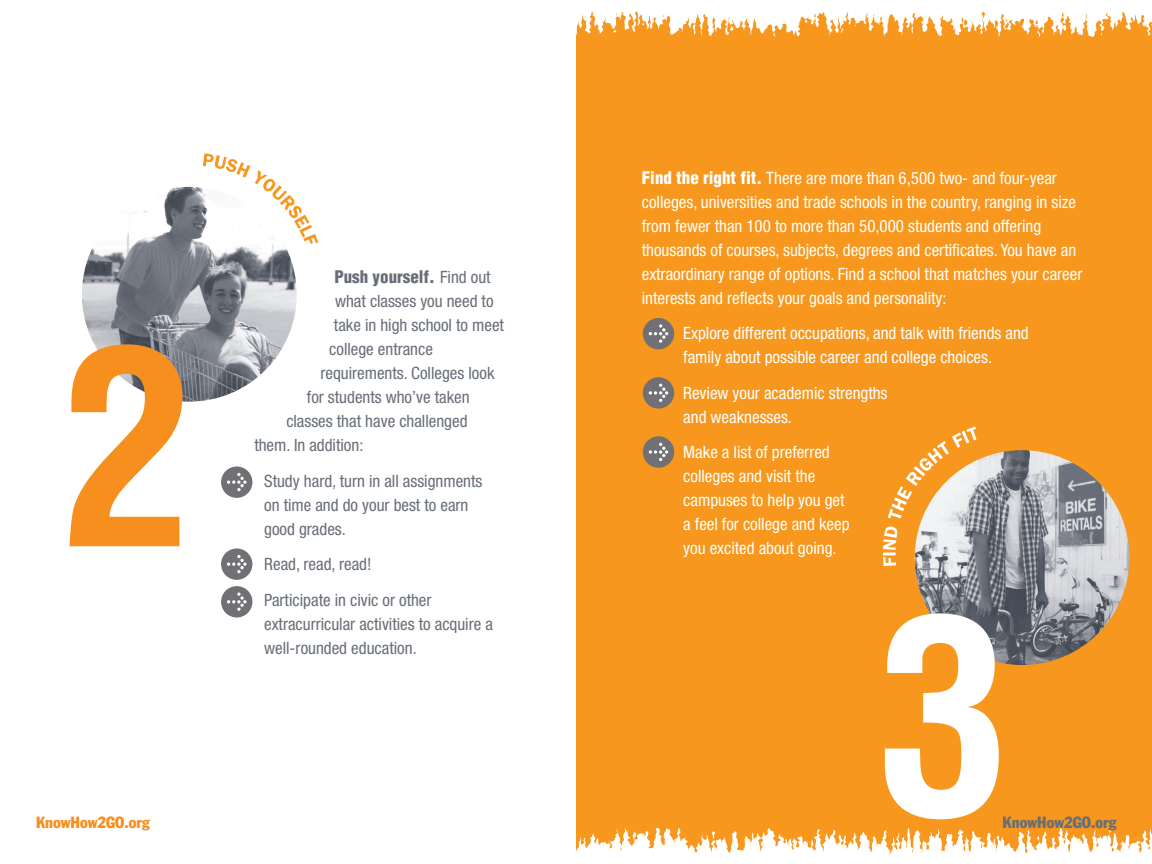
<style>
.page{position:relative;width:1152px;height:864px;background:#fff}
.page>*{position:absolute;margin:0;border:0;box-sizing:border-box;transform-origin:0 0}
.t1{font:700 condensed 268.2px "Helvetica";color:#fff}
.t2{font:700 condensed 268.2px "Helvetica";color:#f68f1e}
.t3{font:condensed 17px/24px "Helvetica Neue";color:#fff}
.t4{font:condensed 17px/24px "Helvetica Neue";color:#686e78}
.t5{font:900 condensed 17px "Helvetica";color:#686e78}
.t6{font:condensed 16px "Franklin Gothic";color:#f68f1e}
.t7{font:condensed 16px "Franklin Gothic";color:#686e78}
.s1{font-family:"Helvetica";font-weight:900}
.s2{font-family:"Helvetica Neue";font-weight:400}
</style>
<div class="page">
<div style="left:576px;top:11px;width:576px;height:843px;background:#f7971d"></div>
<img style="left:915px;top:450px;width:215px;height:215px;border-radius:50%">
<svg style="left:883px;top:557px;width:13px;height:9px"></svg>
<svg style="left:883px;top:552px;width:13px;height:4px"></svg>
<svg style="left:883px;top:526px;width:14px;height:24px"></svg>
<svg style="left:888px;top:427px;width:89px;height:91px"></svg>
<div style="left:221px;top:466px;width:31px;height:32px;background:#717074;border-radius:50%"></div>
<svg style="left:227px;top:473px;width:20px;height:18px"></svg>
<div style="left:221px;top:548px;width:31px;height:32px;background:#717074;border-radius:50%"></div>
<svg style="left:227px;top:555px;width:20px;height:18px"></svg>
<div style="left:221px;top:586px;width:31px;height:31px;background:#717074;border-radius:50%"></div>
<svg style="left:227px;top:593px;width:20px;height:18px"></svg>
<img style="left:82px;top:187px;width:215px;height:215px;border-radius:50%">
<svg style="left:203px;top:153px;width:115px;height:91px"></svg>
<div style="left:643px;top:318px;width:31px;height:31px;background:#717074;border-radius:50%"></div>
<svg style="left:649px;top:324px;width:19px;height:19px"></svg>
<div style="left:643px;top:377px;width:31px;height:32px;background:#717074;border-radius:50%"></div>
<svg style="left:649px;top:384px;width:19px;height:18px"></svg>
<div style="left:643px;top:436px;width:31px;height:32px;background:#717074;border-radius:50%"></div>
<svg style="left:649px;top:443px;width:19px;height:18px"></svg>
<p class="t3" style="left:642px;top:167px;width:442px"><span class="s1">Find the right fit.</span> There are more than 6,500 two- and four-year colleges, universities and trade schools in the country, ranging in size from fewer than 100 to more than 50,000 students and offering thousands of courses, subjects, degrees and certificates. You have an extraordinary range of options. Find a school that matches your career interests and reflects your goals and personality:</p>
<p class="t3" style="left:683px;top:323px;width:347px">Explore different occupations, and talk with friends and family about possible career and college choices.</p>
<p class="t3" style="left:683px;top:382px;width:206px">Review your academic strengths and weaknesses.</p>
<p class="t3" style="left:683px;top:442px;width:168px">Make a list of preferred colleges and visit the campuses to help you get a feel for college and keep you excited about going.</p>
<p class="t5" style="left:334px;top:267px;width:158px">Push yourself. <span class="s2">Find out</span></p>
<p class="t4" style="left:335px;top:291px;width:160px">what classes you need to</p>
<p class="t4" style="left:334px;top:315px;width:172px">take in high school to meet</p>
<p class="t4" style="left:329px;top:339px;width:105px">college entrance</p>
<p class="t4" style="left:320px;top:363px;width:176px">requirements. Colleges look</p>
<p class="t4" style="left:307px;top:387px;width:164px">for students who’ve taken</p>
<p class="t4" style="left:287px;top:411px;width:182px">classes that have challenged</p>
<p class="t4" style="left:254px;top:435px;width:111px">them. In addition:</p>
<p class="t4" style="left:264px;top:470px;width:220px">Study hard, turn in all assignments on time and do your best to earn good grades.</p>
<p class="t4" style="left:264px;top:548px;width:169px;line-height:35.6px">Read, read, read!<br>Participate in civic or other</p>
<p class="t4" style="left:264px;top:613px;width:230px">extracurricular activities to acquire a well-rounded education.</p>
<h1 class="t2" style="left:61px;top:297px;width:136px">2</h1>
<h1 class="t1" style="left:877px;top:566px;width:136px">3</h1>
<p class="t6" style="left:36px;top:817px;width:115px">KnowHow2GO.org</p>
<p class="t7" style="left:1003px;top:817px;width:115px">KnowHow2GO.org</p>
</div>
